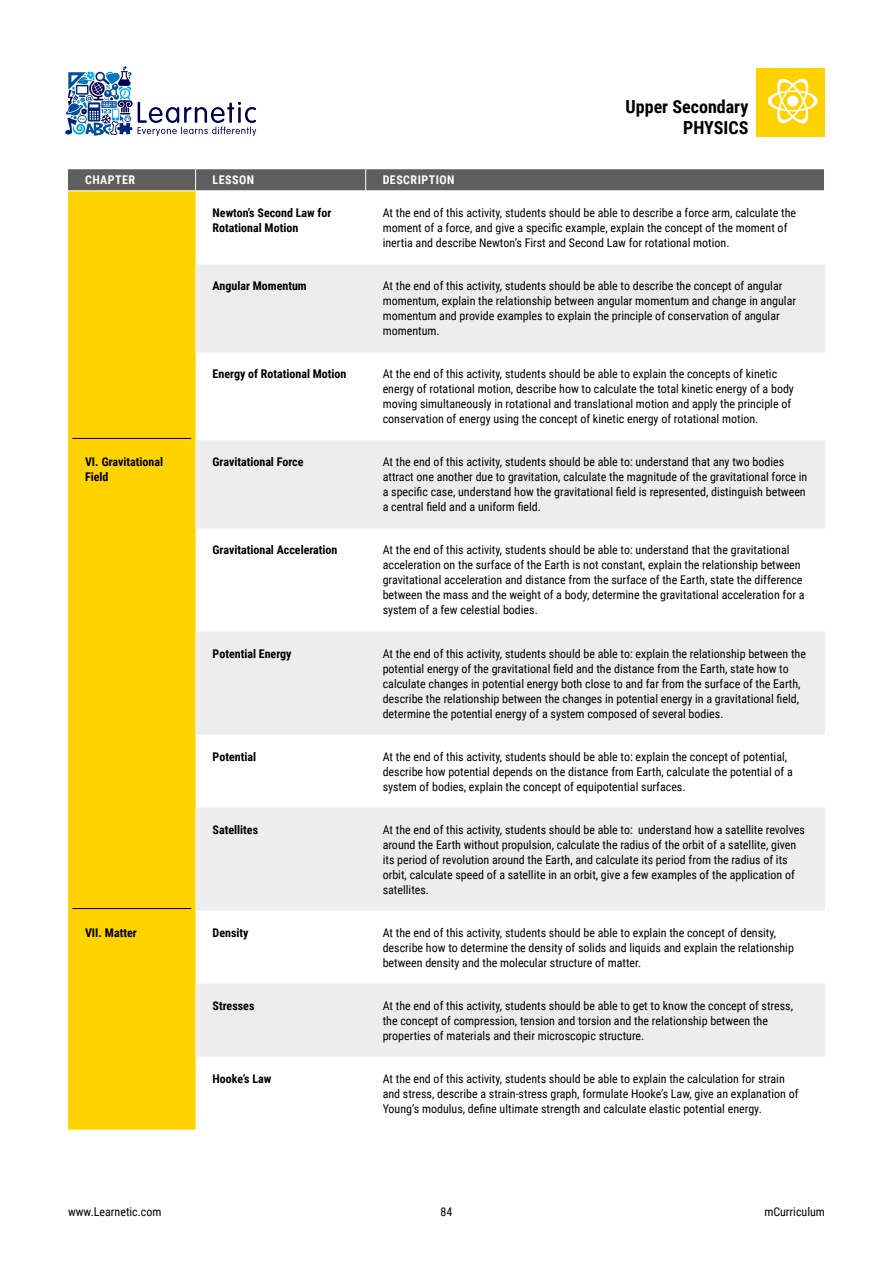
<style>
.page{position:relative;width:893px;height:1263px;background:#fff}
.page>*{position:absolute;margin:0;border:0;box-sizing:border-box;transform-origin:0 0}
.t1{font:700 18px/21.6px "Roboto Condensed";color:#000;text-align:right}
.t2{font:12px/15px "Roboto Condensed";color:#000}
.t3{font:700 12px/15px "Roboto Condensed";color:#000}
.t4{font:700 12px "Roboto Condensed";letter-spacing:.04em;color:#fff}
</style>
<div class="page">
<svg style="left:65px;top:66px;width:191px;height:70px"></svg>
<svg style="left:757px;top:68px;width:68px;height:68px;background:#ffda2a"></svg>
<div style="left:68px;top:191px;width:128px;height:939px;background:#ffd300"></div>
<svg style="left:196px;top:264px;width:629px;height:792px;fill:#ededed"></svg>
<hr style="left:72px;top:438px;width:119px;height:1px;background:#000">
<hr style="left:72px;top:908px;width:119px;height:1px;background:#000">
<div style="left:68px;top:169px;width:756px;height:21px;background:#5f5e5e"></div>
<p class="t4" style="left:85px;top:172px;width:52px">CHAPTER</p>
<p class="t4" style="left:213px;top:172px;width:43px">LESSON</p>
<p class="t4" style="left:383px;top:172px;width:73px">DESCRIPTION</p>
<h1 class="t1" style="left:626px;top:95px;width:124px">Upper Secondary<br>PHYSICS</h1>
<p class="t3" style="left:213px;top:205px;width:120px">Newton’s Second Law for<br>Rotational Motion</p>
<p class="t2" style="left:383px;top:205px;width:415px">At the end of this activity, students should be able to describe a force arm, calculate the moment of a force, and give a specific example, explain the concept of the moment of inertia and describe Newton’s First and Second Law for rotational motion.</p>
<p class="t3" style="left:213px;top:278px;width:96px">Angular Momentum</p>
<p class="t2" style="left:383px;top:278px;width:415px">At the end of this activity, students should be able to describe the concept of angular momentum, explain the relationship between angular momentum and change in angular momentum and provide examples to explain the principle of conservation of angular momentum.</p>
<p class="t3" style="left:213px;top:366px;width:135px">Energy of Rotational Motion</p>
<p class="t2" style="left:383px;top:366px;width:413px">At the end of this activity, students should be able to explain the concepts of kinetic energy of rotational motion, describe how to calculate the total kinetic energy of a body moving simultaneously in rotational and translational motion and apply the principle of conservation of energy using the concept of kinetic energy of rotational motion.</p>
<p class="t3" style="left:85px;top:454px;width:80px">VI. Gravitational<br>Field</p>
<p class="t3" style="left:213px;top:454px;width:92px">Gravitational Force</p>
<p class="t2" style="left:383px;top:454px;width:426px">At the end of this activity, students should be able to: understand that any two bodies attract one another due to gravitation, calculate the magnitude of the gravitational force in a specific case, understand how the gravitational field is represented, distinguish between a central field and a uniform field.</p>
<p class="t3" style="left:213px;top:542px;width:126px">Gravitational Acceleration</p>
<p class="t2" style="left:383px;top:542px;width:423px">At the end of this activity, students should be able to: understand that the gravitational acceleration on the surface of the Earth is not constant, explain the relationship between gravitational acceleration and distance from the surface of the Earth, state the difference between the mass and the weight of a body, determine the gravitational acceleration for a system of a few celestial bodies.</p>
<p class="t3" style="left:213px;top:645px;width:80px">Potential Energy</p>
<p class="t2" style="left:383px;top:645px;width:425px">At the end of this activity, students should be able to: explain the relationship between the potential energy of the gravitational field and the distance from the Earth, state how to calculate changes in potential energy both close to and far from the surface of the Earth, describe the relationship between the changes in potential energy in a gravitational field, determine the potential energy of a system composed of several bodies.</p>
<p class="t3" style="left:213px;top:748px;width:45px">Potential</p>
<p class="t2" style="left:383px;top:748px;width:412px">At the end of this activity, students should be able to: explain the concept of potential, describe how potential depends on the distance from Earth, calculate the potential of a system of bodies, explain the concept of equipotential surfaces.</p>
<p class="t3" style="left:213px;top:821px;width:47px">Satellites</p>
<p class="t2" style="left:383px;top:821px;width:424px">At the end of this activity, students should be able to: understand how a satellite revolves around the Earth without propulsion, calculate the radius of the orbit of a satellite, given its period of revolution around the Earth, and calculate its period from the radius of its orbit, calculate speed of a satellite in an orbit, give a few examples of the application of satellites.</p>
<p class="t3" style="left:85px;top:924px;width:53px">VII. Matter</p>
<p class="t3" style="left:213px;top:924px;width:37px">Density</p>
<p class="t2" style="left:383px;top:924px;width:413px">At the end of this activity, students should be able to explain the concept of density, describe how to determine the density of solids and liquids and explain the relationship between density and the molecular structure of matter.</p>
<p class="t3" style="left:213px;top:997px;width:43px">Stresses</p>
<p class="t2" style="left:383px;top:997px;width:412px">At the end of this activity, students should be able to get to know the concept of stress, the concept of compression, tension and torsion and the relationship between the properties of materials and their microscopic structure.</p>
<p class="t3" style="left:213px;top:1070px;width:60px">Hooke’s Law</p>
<p class="t2" style="left:383px;top:1070px;width:417px">At the end of this activity, students should be able to explain the calculation for strain and stress, describe a strain-stress graph, formulate Hooke’s Law, give an explanation of<br>Young’s modulus, define ultimate strength and calculate elastic potential energy.</p>
<p class="t2" style="left:68px;top:1203px;width:95px">www.Learnetic.com</p>
<p class="t2" style="left:441px;top:1203px;width:13px">84</p>
<p class="t2" style="left:764px;top:1203px;width:62px">mCurriculum</p>
</div>
